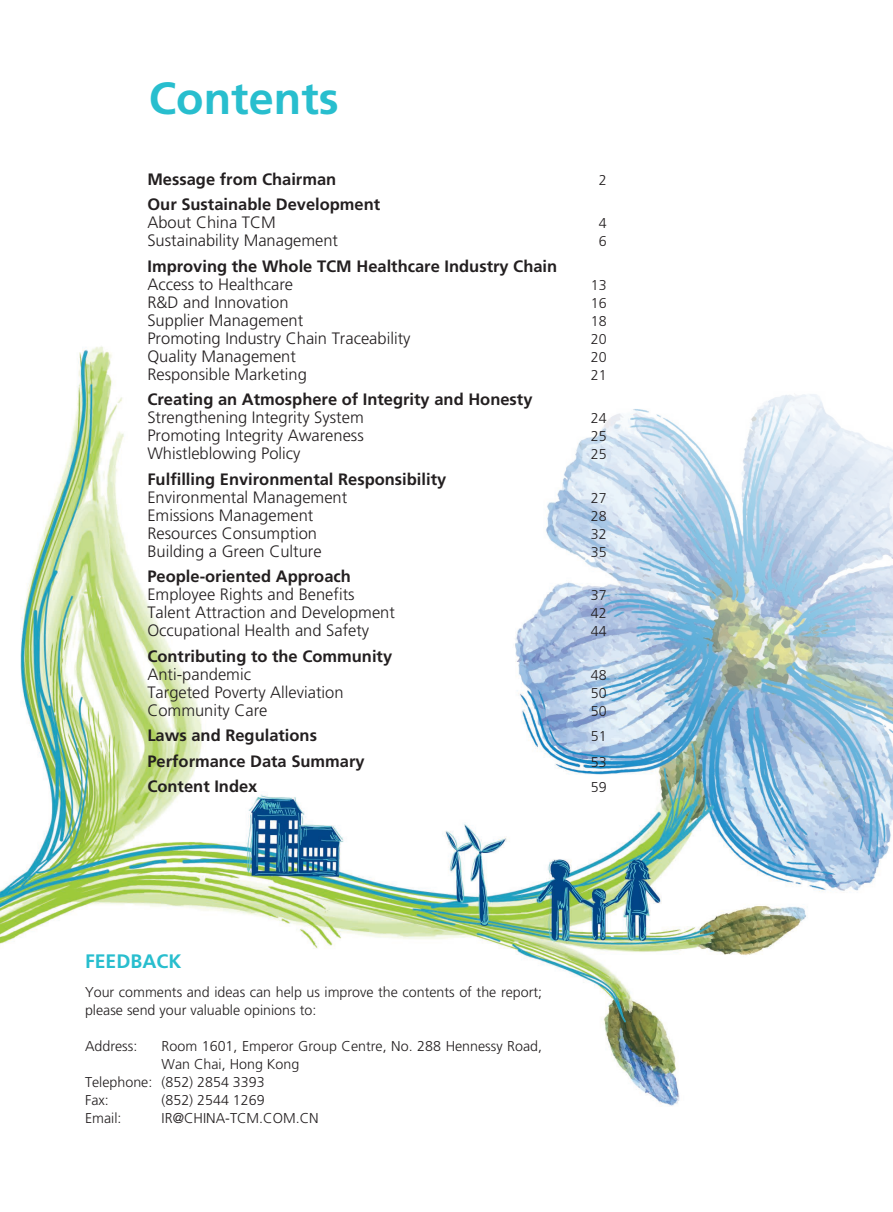
<style>
.page{position:relative;width:893px;height:1212px;background:#fff}
.page>*{position:absolute;margin:0;border:0;box-sizing:border-box;transform-origin:0 0}
.t1{font:700 45px "Frutiger LT Std";color:#28bece}
.t2{font:700 19.5px "Frutiger LT Std";color:#28bece}
.t3{font:300 16.5px "Frutiger LT Std";color:#231f20}
.t4{font:700 16.5px "Frutiger LT Std";color:#231f20}
.t5{font:300 14.25px/18px "Frutiger LT Std";color:#231f20}
</style>
<div class="page">
<img style="left:0;top:346px;width:893px;height:760px">
<h1 class="t1" style="left:149px;top:72px;width:191px">Contents</h1>
<p class="t4" style="left:147px;top:169px;width:190px">Message from Chairman</p>
<p class="t5" style="left:599px;top:171px;width:9px">2</p>
<p class="t4" style="left:147px;top:195px;width:234px">Our Sustainable Development</p>
<p class="t3" style="left:147px;top:213px;width:130px">About China TCM</p>
<p class="t5" style="left:599px;top:215px;width:9px">4</p>
<p class="t3" style="left:147px;top:231px;width:192px">Sustainability Management</p>
<p class="t5" style="left:599px;top:233px;width:9px">6</p>
<p class="t4" style="left:147px;top:256px;width:411px">Improving the Whole TCM Healthcare Industry Chain</p>
<p class="t3" style="left:147px;top:275px;width:147px">Access to Healthcare</p>
<p class="t5" style="left:591px;top:276px;width:17px">13</p>
<p class="t3" style="left:147px;top:293px;width:143px">R&amp;D and Innovation</p>
<p class="t5" style="left:591px;top:294px;width:17px">16</p>
<p class="t3" style="left:147px;top:311px;width:157px">Supplier Management</p>
<p class="t5" style="left:591px;top:312px;width:17px">18</p>
<p class="t3" style="left:147px;top:329px;width:265px">Promoting Industry Chain Traceability</p>
<p class="t5" style="left:591px;top:330px;width:17px">20</p>
<p class="t3" style="left:147px;top:347px;width:150px">Quality Management</p>
<p class="t5" style="left:591px;top:348px;width:17px">20</p>
<p class="t3" style="left:147px;top:365px;width:161px">Responsible Marketing</p>
<p class="t5" style="left:591px;top:366px;width:17px">21</p>
<p class="t4" style="left:147px;top:390px;width:387px">Creating an Atmosphere of Integrity and Honesty</p>
<p class="t3" style="left:147px;top:408px;width:218px">Strengthening Integrity System</p>
<p class="t5" style="left:591px;top:410px;width:17px">24</p>
<p class="t3" style="left:147px;top:426px;width:218px">Promoting Integrity Awareness</p>
<p class="t5" style="left:591px;top:428px;width:17px">25</p>
<p class="t3" style="left:147px;top:444px;width:155px">Whistleblowing Policy</p>
<p class="t5" style="left:591px;top:446px;width:17px">25</p>
<p class="t4" style="left:147px;top:469px;width:300px">Fulfilling Environmental Responsibility</p>
<p class="t3" style="left:147px;top:488px;width:201px">Environmental Management</p>
<p class="t5" style="left:591px;top:489px;width:17px">27</p>
<p class="t3" style="left:147px;top:506px;width:167px">Emissions Management</p>
<p class="t5" style="left:591px;top:507px;width:17px">28</p>
<p class="t3" style="left:147px;top:524px;width:171px">Resources Consumption</p>
<p class="t5" style="left:591px;top:525px;width:17px">32</p>
<p class="t3" style="left:147px;top:542px;width:176px">Building a Green Culture</p>
<p class="t5" style="left:591px;top:543px;width:17px">35</p>
<p class="t4" style="left:147px;top:567px;width:205px">People-oriented Approach</p>
<p class="t3" style="left:147px;top:585px;width:209px">Employee Rights and Benefits</p>
<p class="t5" style="left:591px;top:587px;width:17px">37</p>
<p class="t3" style="left:147px;top:603px;width:249px">Talent Attraction and Development</p>
<p class="t5" style="left:591px;top:605px;width:17px">42</p>
<p class="t3" style="left:147px;top:621px;width:223px">Occupational Health and Safety</p>
<p class="t5" style="left:591px;top:623px;width:17px">44</p>
<p class="t4" style="left:147px;top:646px;width:246px">Contributing to the Community</p>
<p class="t3" style="left:147px;top:665px;width:105px">Anti-pandemic</p>
<p class="t5" style="left:591px;top:666px;width:17px">48</p>
<p class="t3" style="left:147px;top:683px;width:198px">Targeted Poverty Alleviation</p>
<p class="t5" style="left:591px;top:684px;width:17px">50</p>
<p class="t3" style="left:147px;top:701px;width:122px">Community Care</p>
<p class="t5" style="left:591px;top:702px;width:17px">50</p>
<p class="t4" style="left:147px;top:726px;width:171px">Laws and Regulations</p>
<p class="t5" style="left:591px;top:728px;width:17px">51</p>
<p class="t4" style="left:147px;top:751px;width:219px">Performance Data Summary</p>
<p class="t5" style="left:591px;top:753px;width:17px">53</p>
<p class="t4" style="left:147px;top:777px;width:112px">Content Index</p>
<p class="t5" style="left:591px;top:779px;width:17px">59</p>
<p class="t2" style="left:85px;top:950px;width:98px">FEEDBACK</p>
<p class="t5" style="left:85px;top:983px;width:459px">Your comments and ideas can help us improve the contents of the report; please send your valuable opinions to:</p>
<p class="t5" style="left:85px;top:1037px;width:54px">Address:</p>
<p class="t5" style="left:162px;top:1037px;width:382px">Room 1601, Emperor Group Centre, No. 288 Hennessy Road,</p>
<p class="t5" style="left:162px;top:1055px;width:139px">Wan Chai, Hong Kong</p>
<p class="t5" style="left:85px;top:1073px;width:181px">Telephone: (852) 2854 3393</p>
<p class="t5" style="left:85px;top:1091px;width:25px">Fax:</p>
<p class="t5" style="left:162px;top:1091px;width:104px">(852) 2544 1269</p>
<p class="t5" style="left:85px;top:1109px;width:38px">Email:</p>
<p class="t5" style="left:162px;top:1109px;width:159px">IR@CHINA-TCM.COM.CN</p>
</div>
